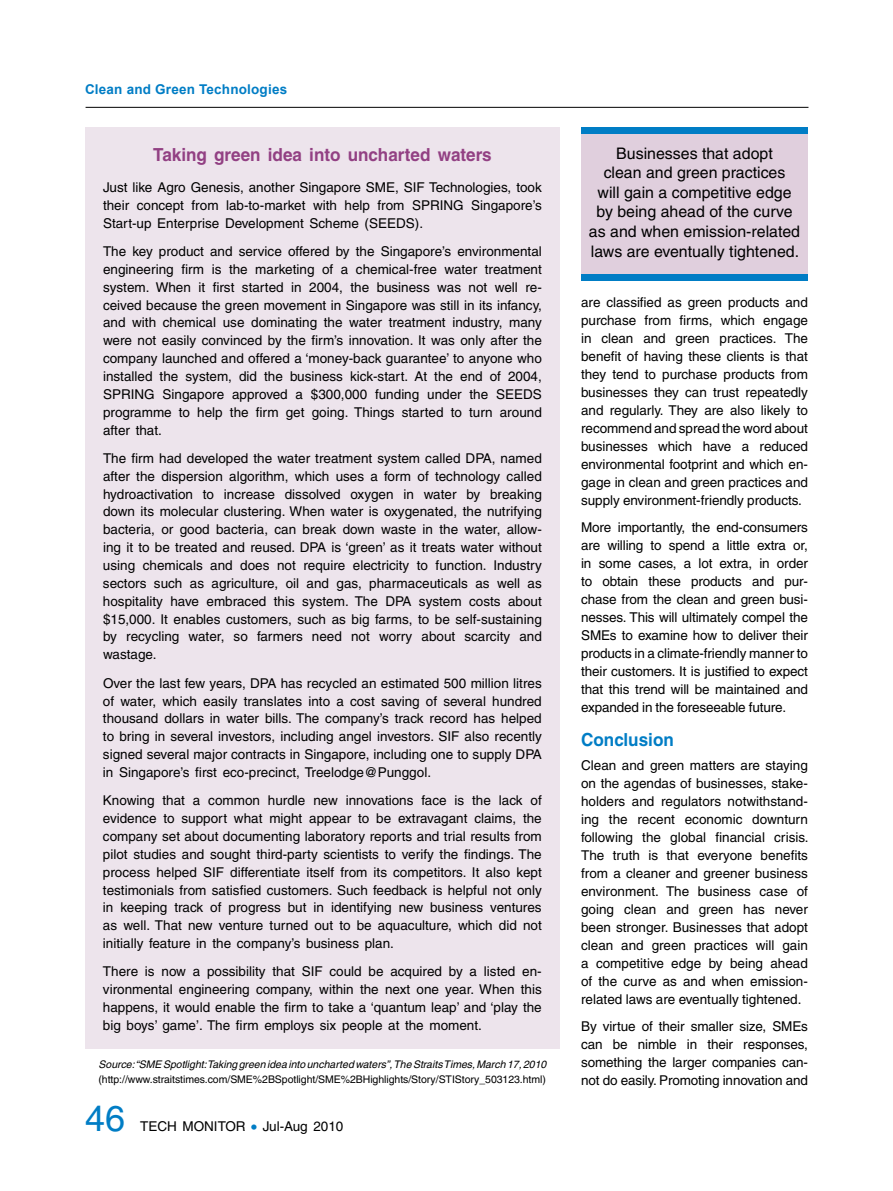
<style>
.page{position:relative;width:893px;height:1191px;background:#fff}
.page>*{position:absolute;margin:0;border:0;box-sizing:border-box;transform-origin:0 0}
.t1{font:700 18px "Helvetica";color:#924083;scale:.95 1}
.t2{font:700 18px "Helvetica";color:#007dc5;scale:.95 1}
.t3{font:15.9px/19.6px "Helvetica";color:#000;text-align:center}
.t4{font:13.5px/17.9px "Helvetica";color:#000;text-align:justify}
.t5{font:700 13.5px "Arial";letter-spacing:.015em;color:#007dc5}
.t6{font:10.5px "Helvetica";letter-spacing:-.005em;color:#000}
.t7{font:italic 10.5px "Helvetica";color:#000}
.s1{font-size:36px;color:#007dc5}
.s2{font-size:16.5px;color:#007dc5}
</style>
<div class="page">
<hr style="left:86px;top:107px;width:722px;height:1px;background:#000">
<div style="left:85px;top:128px;width:475px;height:920px;background:#ede4ec"></div>
<div style="left:581px;top:131px;width:227px;height:146px;background:#e0cfdd"></div>
<div style="left:581px;top:128px;width:227px;height:6px;background:#007dc5"></div>
<div style="left:581px;top:274px;width:227px;height:6px;background:#007dc5"></div>
<p class="t5" style="left:85px;top:81px;width:204px">Clean and Green Technologies</p>
<h1 class="t1" style="left:153px;top:143px;width:358px">Taking green idea into uncharted waters</h1>
<p class="t4" style="left:103px;top:178px;width:440px">Just like Agro Genesis, another Singapore SME, SI F Technologies, took their concept from lab-to-market with help from SPRIN G Singapore’s Start-up Enterprise Development Scheme (SEEDS).</p>
<p class="t4" style="left:103px;top:242px;width:440px">The key product and service offered by the Singapore’s environmental engineering firm is the marketing of a chemical-free water treatment system. When it first started in 2004, the business was not well re&shy;ceived because the green movement in Singapore was still in its infancy, and with chemical use dominating the water treatment industry, many were not easily convinced by the firm’s innovation. It was only after the company launched and offered a ‘money-back guarantee’ to anyone who installed the system, did the business kick-start. At the end of 2004, SPRING Singapore approved a $300,000 funding under the SEEDS programme to help the firm get going. Things started to turn around after that.</p>
<p class="t4" style="left:103px;top:449px;width:440px">The firm had developed the water treatment system called DPA, named after the dispersion algorithm, which uses a form of technology called hydroactivation to increase dissolved oxygen in water by breaking down its molecular clustering. When water is oxygenated, the nutrifying bacteria, or good bacteria, can break down waste in the water, allow&shy;ing it to be treated and reused. DPA is ‘green’ as it treats water without using chemicals and does not require electricity to function. I ndustry sectors such as agriculture, oil and gas, pharmaceuticals as well as hospitality have embraced this system. The DPA system costs about $15,000. It enables customers, such as big farms, to be self-sustaining by recycling water, so farmers need not worry about scarcity and wastage.</p>
<p class="t4" style="left:103px;top:674px;width:440px">Over the last few years, DPA has recycled an estimated 500 million litres of water, which easily translates into a cost saving of several hundred thousand dollars in water bills. The company’s track record has helped to bring in several investors, including angel investors. SI F also recently signed several major contracts in Singapore, including one to supply DPA in Singapore’s first eco-precinct, Treelodge@Punggol.</p>
<p class="t4" style="left:103px;top:791px;width:440px">Knowing that a common hurdle new innovations face is the lack of evidence to support what might appear to be extravagant claims, the company set about documenting laboratory reports and trial results from pilot studies and sought third-party scientists to verify the findings. The process helped SI F differentiate itself from its competitors. It also kept testimonials from satisfied customers. Such feedback is helpful not only in keeping track of progress but in identifying new business ventures as well. That new venture turned out to be aquaculture, which did not initially feature in the company’s business plan.</p>
<p class="t4" style="left:103px;top:962px;width:440px">There is now a possibility that SI F could be acquired by a listed en&shy;vironmental engineering company, within the next one year. When this happens, it would enable the firm to take a ‘quantum leap’ and ‘play the big boys’ game’. The firm employs six people at the moment.</p>
<p class="t7" style="left:99px;top:1057px;width:449px">Source: “SME Spotlight: Taking green idea into uncharted waters”, The Straits Times, March 17, 2010</p>
<p class="t6" style="left:99px;top:1072px;width:449px">(http://www.straitstimes.com/SME%2BSpotlight/SME%2BHighlights/Story/STI Story_503123.html)</p>
<p class="t4" style="left:85px;top:1117px;width:260px"><span class="s1">46</span> Tech Monitor <span class="s2">•</span> Jul-Aug 2010</p>
<p class="t3" style="left:589px;top:143px;width:213px">Businesses that adopt<br>clean and green practices<br>will gain a competitive edge by being ahead of the curve as and when emission-related laws are eventually tightened.</p>
<p class="t4" style="left:581px;top:293px;width:228px">are classified as green products and purchase from firms, which engage in clean and green practices. The benefit of having these clients is that they tend to purchase products from businesses they can trust repeatedly and regularly. They are also likely to recommend and spread the word about businesses which have a reduced environmental footprint and which en&shy;gage in clean and green practices and supply environment-friendly products.</p>
<p class="t4" style="left:581px;top:518px;width:228px">More importantly, the end-consumers are willing to spend a little extra or, in some cases, a lot extra, in order to obtain these products and pur&shy;chase from the clean and green busi&shy;nesses. This will ultimately compel the SMEs to examine how to deliver their products in a climate-friendly manner to their customers. It is justified to expect that this trend will be maintained and expanded in the foreseeable future.</p>
<h1 class="t2" style="left:581px;top:729px;width:99px">Conclusion</h1>
<p class="t4" style="left:581px;top:756px;width:229px">Clean and green matters are staying on the agendas of businesses, stake&shy;holders and regulators notwithstand&shy;ing the recent economic downturn following the global financial crisis.<br>The truth is that everyone benefits from a cleaner and greener business environment. The business case of going clean and green has never been stronger. Businesses that adopt clean and green practices will gain a competitive edge by being ahead of the curve as and when emission&shy;related laws are eventually tightened.</p>
<p class="t4" style="left:581px;top:1017px;width:228px">By virtue of their smaller size, SMEs can be nimble in their responses, something the larger companies can&shy;not do easily. Promoting innovation and</p>
</div>
